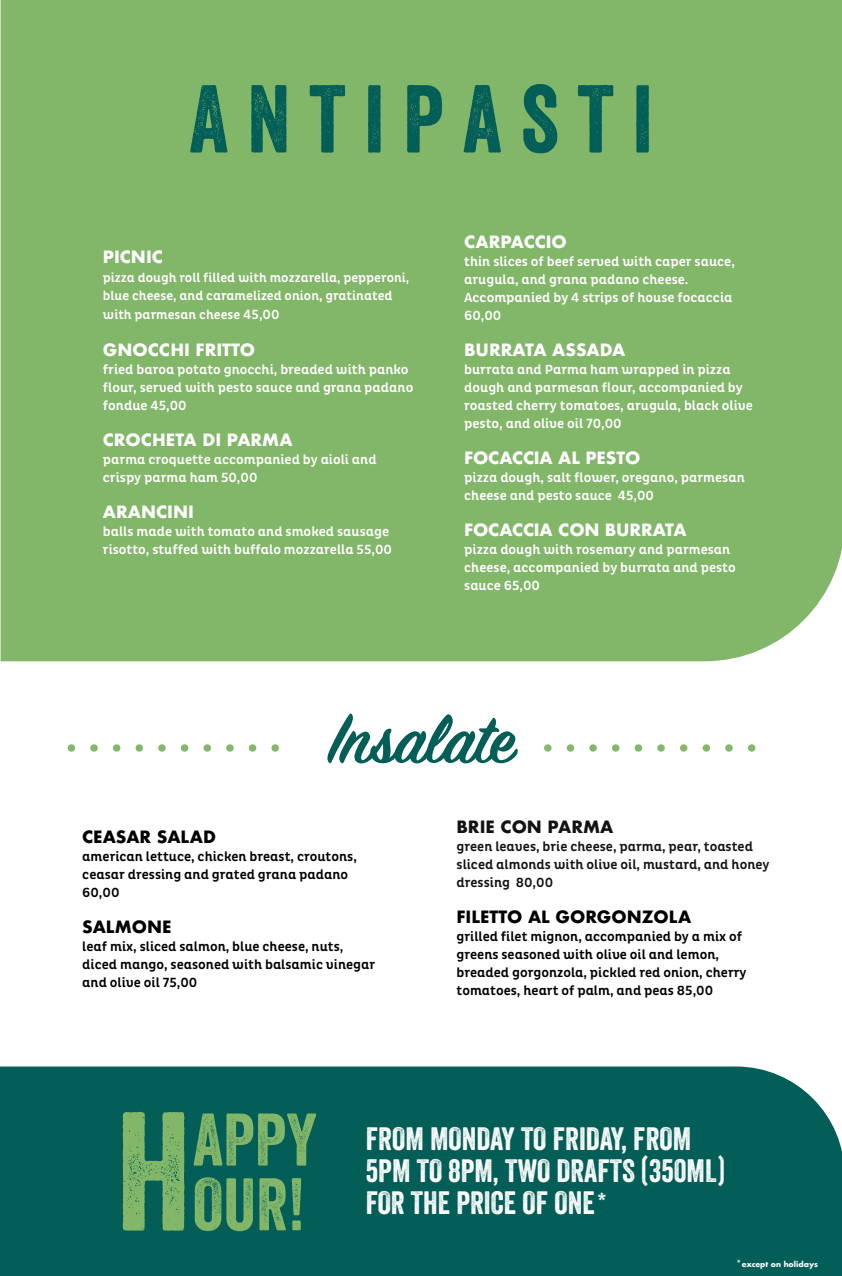
<style>
.page{position:relative;width:842px;height:1276px;background:#fff}
.page>*{position:absolute;margin:0;border:0;box-sizing:border-box;transform-origin:0 0}
.t1{font:93px "Veneer";color:#045e58}
.t2{font:31.35px/32.1px "Veneer";color:#fff}
.t3{font:21px "Veneer";color:#fff}
.t4{font:700 16.5px "Futura";color:#fff}
.t5{font:700 16.5px "Futura";color:#000001}
.t6{font:700 16.5px "Futura";color:#101315}
.t7{font:500 13.5px/18px "Pluto Cond";color:#fff}
.t8{font:500 13.5px/18px "Pluto Cond";color:#000001}
.t9{font:500 13.5px/18px "Pluto Cond";color:#101315}
.t10{font:500 13.05px/18.9px "Pluto Cond";color:#fff}
.t11{font:700 7.5px "Futura";color:#fff}
.s1{font-size:13.5px}
.s2{font-size:8.85px}
</style>
<div class="page">
<div style="left:0;top:1066px;width:842px;height:210px;background:#045e58"></div>
<div style="left:1px;top:0;width:841px;height:661px;background:#82b668"></div>
<svg style="left:194px;top:1113px;width:122px;height:52px;background:#43895f"></svg>
<svg style="left:195px;top:1177px;width:58px;height:54px;background:#509361"></svg>
<svg style="left:259px;top:1178px;width:27px;height:52px"></svg>
<svg style="left:292px;top:1178px;width:9px;height:52px"></svg>
<svg style="left:123px;top:1111px;width:62px;height:119px;background:#5d9c63"></svg>
<svg style="left:327px;top:713px;width:191px;height:51px"></svg>
<svg style="left:71px;top:744px;width:208px;height:8px"></svg>
<svg style="left:548px;top:744px;width:208px;height:8px"></svg>
<h1 class="t1" style="left:189px;top:62px;width:465px">A N T I P A S T I</h1>
<p class="t4" style="left:103px;top:245px;width:61px">PICNIC</p>
<p class="t10" style="left:103px;top:268px;width:308px">pizza dough roll filled with mozzarella, pepperoni, blue cheese, and caramelized onion, gratinated with parmesan cheese <span class="s1">45,00</span></p>
<p class="t4" style="left:103px;top:338px;width:154px">GNOCCHI FRITTO</p>
<p class="t7" style="left:103px;top:361px;width:312px">fried baroa potato gnocchi, breaded with panko flour, served with pesto sauce and grana padano fondue 45,00</p>
<p class="t4" style="left:103px;top:428px;width:191px">CROCHETA DI PARMA</p>
<p class="t7" style="left:103px;top:451px;width:275px">parma croquette accompanied by aioli and crispy parma ham 50,00</p>
<p class="t4" style="left:103px;top:500px;width:93px">ARANCINI</p>
<p class="t7" style="left:103px;top:523px;width:291px">balls made with tomato and smoked sausage risotto, stuffed with buffalo mozzarella 55,00</p>
<p class="t4" style="left:464px;top:230px;width:104px">CARPACCIO</p>
<p class="t7" style="left:464px;top:253px;width:272px">thin slices of beef served with caper sauce, arugula, and grana padano cheese.<br>Accompanied by 4 strips of house focaccia<br>60,00</p>
<p class="t4" style="left:464px;top:338px;width:163px">BURRATA ASSADA</p>
<p class="t7" style="left:464px;top:361px;width:290px">burrata and Parma ham wrapped in pizza dough and parmesan flour, accompanied by roasted cherry tomatoes, arugula, black olive pesto, and olive oil 70,00</p>
<p class="t4" style="left:464px;top:446px;width:178px">FOCACCIA AL PESTO</p>
<p class="t7" style="left:464px;top:469px;width:282px">pizza dough, salt flower, oregano, parmesan cheese and pesto sauce 45,00</p>
<p class="t4" style="left:464px;top:518px;width:224px">FOCACCIA CON BURRATA</p>
<p class="t7" style="left:464px;top:541px;width:273px">pizza dough with rosemary and parmesan cheese, accompanied by burrata and pesto sauce 65,00</p>
<p class="t5" style="left:82px;top:825px;width:135px">CEASAR SALAD</p>
<p class="t8" style="left:82px;top:848px;width:276px">american lettuce, chicken breast, croutons, ceasar dressing and grated grana padano<br>60,00</p>
<p class="t5" style="left:82px;top:915px;width:91px">SALMONE</p>
<p class="t8" style="left:82px;top:938px;width:294px">leaf mix, sliced salmon, blue cheese, nuts, diced mango, seasoned with balsamic vinegar and olive oil 75,00</p>
<p class="t6" style="left:456px;top:815px;width:158px">BRIE CON PARMA</p>
<p class="t9" style="left:456px;top:838px;width:314px">green leaves, brie cheese, parma, pear, toasted sliced almonds with olive oil, mustard, and honey dressing 80,00</p>
<p class="t5" style="left:456px;top:905px;width:236px">FILETTO AL GORGONZOLA</p>
<p class="t8" style="left:456px;top:928px;width:291px">grilled filet mignon, accompanied by a mix of greens seasoned with olive oil and lemon, breaded gorgonzola, pickled red onion, cherry tomatoes, heart of palm, and peas 85,00</p>
<h2 class="t2" style="left:366px;top:1122px;width:360px">FROM MONDAY TO FRIDAY, FROM<br>5PM TO 8PM, TWO DRAFTS (350ML)<br>FOR THE PRICE OF ONE</h2>
<h3 class="t3" style="left:597px;top:1187px;width:10px">*</h3>
<p class="t11" style="left:736px;top:1259px;width:84px"><span class="s2">*</span>except on holidays</p>
</div>
